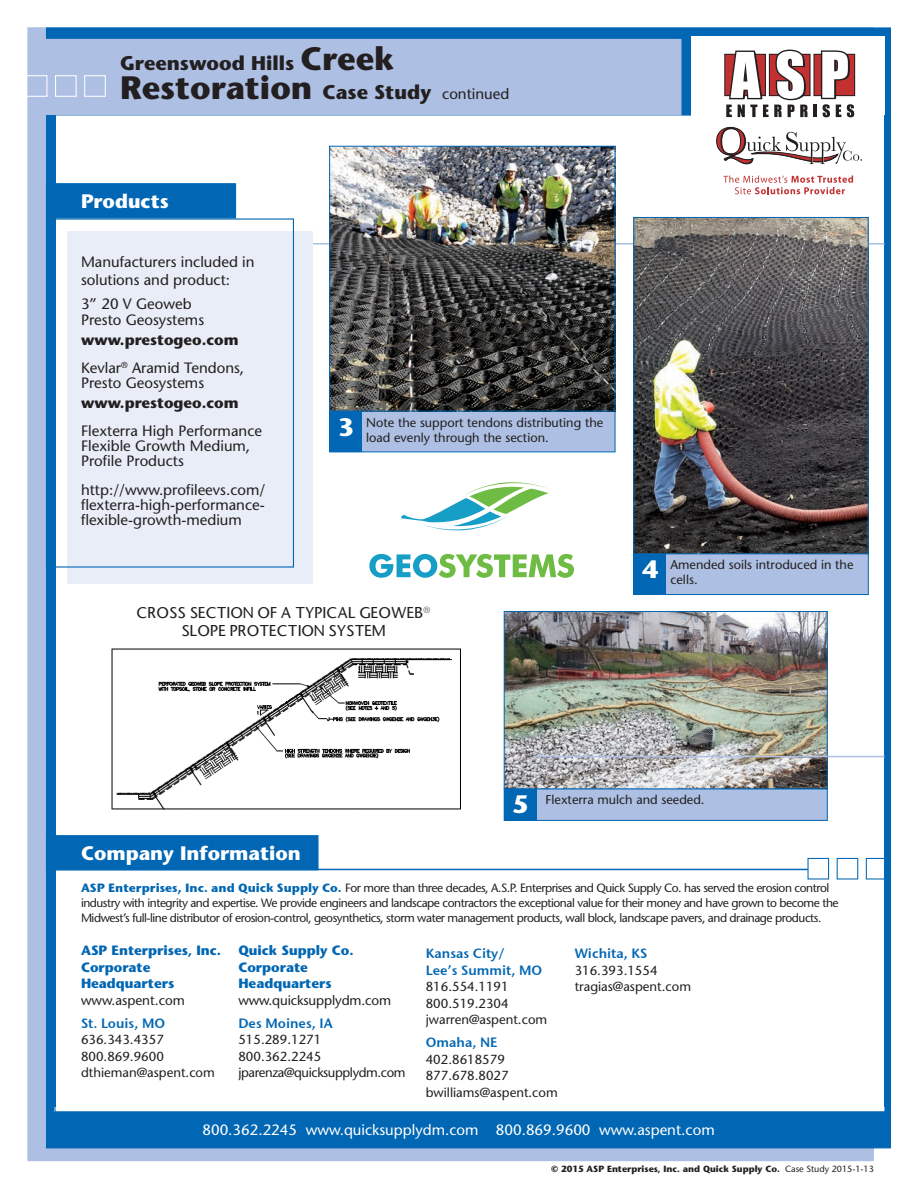
<style>
.page{position:relative;width:918px;height:1188px;background:#fff}
.page>*{position:absolute;margin:0;border:0;box-sizing:border-box;transform-origin:0 0}
.t1{font:700 32.4px "Stone Sans";color:#231f20}
.t2{font:700 25.2px "Stone Sans";color:#fff}
.t3{font:700 19.8px "Stone Sans";color:#231f20}
.t4{font:700 19.5px "Stone Sans";color:#fff}
.t5{font:15px/15px "Stone Sans";color:#231f20}
.t6{font:15px "Stone Sans";color:#fff}
.t7{font:500 15px "Stone Sans";color:#231f20}
.t8{font:700 15px "Stone Sans";color:#231f20}
.t9{font:700 13.5px/16.5px "Stone Sans";color:#0166b3}
.t10{font:13.5px/16.5px "Stone Sans Sem ITCTT Semi";color:#0166b3}
.t11{font:13.2px/16.5px "Stone Sans";color:#231f20}
.t12{font:13.2px/16.5px "Stone Sans";letter-spacing:-.03em;color:#231f20}
.t13{font:12.75px/15px "Stone Sans";color:#231f20}
.t14{font:12px/15px "Stone Sans";letter-spacing:-.04em;color:#231f20}
.t15{font:700 9px "Stone Sans";color:#231f20}
.s1{font-size:32.4px}
.s2{font-size:19.8px}
.s3{font-weight:400;font-size:15px}
.s4{font-family:"Stone Sans ITC";font-weight:700;color:#0166b3}
.s5{font-weight:400;color:#231f20}
.s6{font-weight:400}
</style>
<div class="page">
<div style="left:27px;top:27px;width:847px;height:1134px;background:#adbfe2;border:2px solid #adbfe2"></div>
<div style="left:46px;top:27px;width:845px;height:1121px;background:#0166b3;border:1px solid #0166b3"></div>
<div style="left:55px;top:115px;width:830px;height:997px;background:#fff"></div>
<div style="left:29px;top:39px;width:652px;height:77px;background:#adbfe2;border:1px solid #adbfe2"></div>
<div style="left:26px;top:75px;width:21px;height:22px;border:1px solid #fff"></div>
<div style="left:55px;top:75px;width:22px;height:22px;border:1px solid #fff"></div>
<div style="left:84px;top:75px;width:22px;height:22px;border:1px solid #fff"></div>
<div style="left:808px;top:858px;width:21px;height:22px;border:1px solid #0166b3"></div>
<div style="left:837px;top:858px;width:21px;height:22px;border:1px solid #0166b3"></div>
<div style="left:866px;top:858px;width:21px;height:22px;border:1px solid #0166b3"></div>
<div style="left:0;top:0;width:27px;height:1188px;background:#fff"></div>
<hr style="left:47px;top:869px;width:761px;height:1px;background:#0166b3">
<div style="left:46px;top:835px;width:273px;height:35px;background:#0166b3;border:1px solid #0166b3"></div>
<div style="left:46px;top:116px;width:10px;height:991px;background:#0166b3"></div>
<div style="left:691px;top:37px;width:193px;height:173px;background:#fff"></div>
<svg style="left:716px;top:127px;width:146px;height:37px"></svg>
<div style="left:724px;top:54px;width:42px;height:42px;border:1px solid #231f20"></div>
<div style="left:769px;top:54px;width:41px;height:42px;background:#c23131"></div>
<div style="left:814px;top:54px;width:41px;height:42px;border:1px solid #231f20"></div>
<svg style="left:726px;top:49px;width:81px;height:68px"></svg>
<svg style="left:814px;top:50px;width:40px;height:67px"></svg>
<svg style="left:723px;top:175px;width:130px;height:19px"></svg>
<div style="left:884px;top:116px;width:6px;height:991px;background:#0166b3"></div>
<hr style="left:294px;top:243px;width:591px;height:1px;background:#adbfe2">
<div style="left:67px;top:232px;width:245px;height:352px;background:#e8edf7"></div>
<div style="left:46px;top:183px;width:190px;height:35px;background:#0166b3;border:1px solid #0166b3"></div>
<div style="left:46px;top:218px;width:248px;height:350px;border:1px solid #0166b3"></div>
<div style="left:329px;top:411px;width:286px;height:41px;background:#adbfe2"></div>
<img style="left:331px;top:148px;width:282px;height:262px">
<div style="left:329px;top:146px;width:286px;height:266px;border:1px solid #0166b3"></div>
<div style="left:329px;top:411px;width:33px;height:41px;background:#0166b3"></div>
<div style="left:504px;top:788px;width:324px;height:33px;background:#adbfe2;border:1px solid #0166b3"></div>
<img style="left:506px;top:613px;width:320px;height:174px">
<div style="left:504px;top:611px;width:324px;height:178px;border:1px solid #0166b3"></div>
<div style="left:504px;top:789px;width:32px;height:31px;background:#0166b3"></div>
<img style="left:635px;top:219px;width:232px;height:334px">
<div style="left:633px;top:217px;width:236px;height:338px;border:1px solid #0166b3"></div>
<img style="left:111px;top:648px;width:350px;height:162px">
<div style="left:633px;top:554px;width:236px;height:41px;background:#adbfe2;border:1px solid #0166b3"></div>
<div style="left:634px;top:554px;width:32px;height:40px;background:#0166b3"></div>
<hr style="left:532px;top:756px;width:353px;height:1px;background:#adbfe2">
<svg style="left:369px;top:554px;width:205px;height:24px"></svg>
<svg style="left:401px;top:482px;width:148px;height:49px"></svg>
<p class="t3" style="left:120px;top:51px;width:276px">Greenswood Hills <span class="s1">Creek</span></p>
<p class="t1" style="left:120px;top:68px;width:391px">Restoration <span class="s2">Case Study</span> <span class="s3">continued</span></p>
<p class="t4" style="left:81px;top:190px;width:89px">Products</p>
<p class="t5" style="left:81px;top:252px;width:175px;line-height:18px">Manufacturers included in solutions and product:</p>
<p class="t5" style="left:81px;top:296px;width:112px">3” 20 V Geoweb</p>
<p class="t5" style="left:81px;top:312px;width:125px">Presto Geosystems</p>
<p class="t8" style="left:81px;top:330px;width:159px">www.prestogeo.com</p>
<p class="t5" style="left:81px;top:360px;width:165px">Kevlar<sup>®</sup> Aramid Tendons,<br>Presto Geosystems</p>
<p class="t8" style="left:81px;top:393px;width:159px">www.prestogeo.com</p>
<p class="t5" style="left:81px;top:423px;width:183px">Flexterra High Performance<br>Flexible Growth Medium,<br>Profile Products</p>
<p class="t5" style="left:81px;top:482px;width:186px;text-align:justify">http://www.profileevs.com/ flexterra-high-performance&shy;flexible-growth-medium</p>
<p class="t2" style="left:338px;top:412px;width:17px">3</p>
<p class="t13" style="left:366px;top:415px;width:239px">Note the support tendons distributing the load evenly through the section.</p>
<p class="t7" style="left:137px;top:603px;width:295px">CROSS SECTION OF A TYPICAL GEOWEB<sup>®</sup></p>
<p class="t7" style="left:182px;top:621px;width:205px">SLOPE PROTECTION SYSTEM</p>
<p class="t2" style="left:642px;top:554px;width:17px">4</p>
<p class="t13" style="left:670px;top:557px;width:185px">Amended soils introduced in the cells.</p>
<p class="t2" style="left:513px;top:789px;width:17px">5</p>
<p class="t13" style="left:545px;top:792px;width:161px">Flexterra mulch and seeded.</p>
<p class="t4" style="left:81px;top:842px;width:221px">Company Information</p>
<p class="t14" style="left:81px;top:881px;width:759px"><span class="s4">ASP Enterprises, Inc. and Quick Supply Co.</span> For more than three decades, A.S.P. Enterprises and Quick Supply Co. has served the erosion control industry with integrity and expertise. We provide engineers and landscape contractors the exceptional value for their money and have grown to become the<br>Midwest’s full-line distributor of erosion-control, geosynthetics, storm water management products, wall block, landscape pavers, and drainage products.</p>
<p class="t9" style="left:81px;top:942px;width:142px">ASP Enterprises, Inc.<br>Corporate<br>Headquarters <span class="s5">www.aspent.com</span></p>
<p class="t10" style="left:81px;top:1014px;width:86px">St. Louis, MO</p>
<p class="t11" style="left:81px;top:1032px;width:135px">636.343.4357<br>800.869.9600 dthieman@aspent.com</p>
<p class="t9" style="left:238px;top:942px;width:154px">Quick Supply Co.<br>Corporate<br>Headquarters <span class="s5">www.quicksupplydm.com</span></p>
<p class="t10" style="left:238px;top:1014px;width:96px">Des Moines, IA</p>
<p class="t12" style="left:238px;top:1032px;width:169px">515.289.1271<br>800.362.2245 jparenza@quicksupplydm.com</p>
<p class="t10" style="left:426px;top:944px;width:118px">Kansas City/<br>Lee’s Summit, MO</p>
<p class="t11" style="left:426px;top:978px;width:123px">816.554.1191<br>800.519.2304 jwarren@aspent.com</p>
<p class="t10" style="left:426px;top:1033px;width:73px">Omaha, NE</p>
<p class="t11" style="left:426px;top:1051px;width:134px">402.8618579<br>877.678.8027 bwilliams@aspent.com</p>
<p class="t10" style="left:575px;top:944px;width:74px">Wichita, KS</p>
<p class="t11" style="left:575px;top:962px;width:118px">316.393.1554 tragias@aspent.com</p>
<p class="t6" style="left:202px;top:1121px;width:514px">800.362.2245 www.quicksupplydm.com 800.869.9600 www.aspent.com</p>
<p class="t15" style="left:551px;top:1164px;width:324px">© 2015 ASP Enterprises, Inc. and Quick Supply Co. <span class="s6">Case Study 2015-1-13</span></p>
</div>
